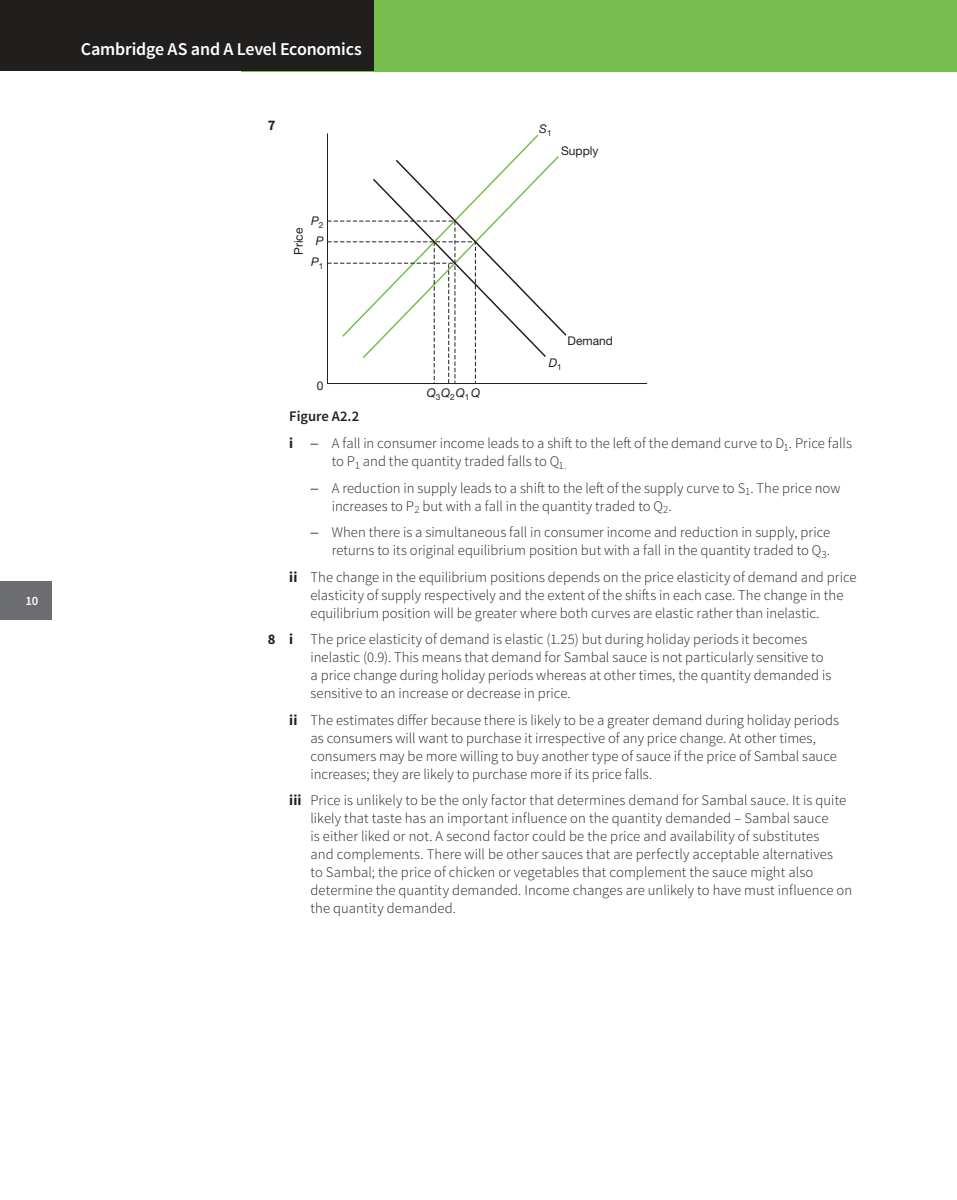
<style>
.page{position:relative;width:957px;height:1200px;background:#fff}
.page>*{position:absolute;margin:0;border:0;box-sizing:border-box;transform-origin:0 0}
.t1{font:600 18px "Source Sans Pro";letter-spacing:-.015em;color:#fff}
.t2{font:300 14.7px/18px "Source Sans Pro";letter-spacing:.005em;color:#231f20}
.t3{font:700 14.7px "Source Sans Pro";color:#231f20}
.t4{font:600 12.75px "Source Sans Pro";color:#fff}
.t5{font:12px "Helvetica Neue LT Std";color:#231f20}
.t6{font:italic 12px/20.5px "Helvetica Neue LT Std";color:#231f20;text-align:center}
.s1{font-weight:600}
.s2{font-weight:700}
</style>
<div class="page">
<div style="left:240px;top:0;width:717px;height:71px;background:#77be4e"></div>
<svg style="left:327px;top:133px;width:240px;height:250px"></svg>
<div style="left:0;top:580px;width:51px;height:39px;background:#6c6d70"></div>
<div style="left:0;top:0;width:373px;height:71px;background:#211e1e"></div>
<p class="t4" style="left:25px;top:592px;width:15px">10</p>
<p class="t1" style="left:81px;top:37px;width:282px">Cambridge AS and A Level Economics</p>
<p class="t3" style="left:268px;top:116px;width:9px">7</p>
<p class="t5" style="left:291px;top:255px;width:29px;rotate:-90deg">Price</p>
<p class="t6" style="left:311px;top:210px;width:14px">P<sub>2<br></sub>P<br>P<sub>1</sub></p>
<p class="t5" style="left:317px;top:378px;width:8px">0</p>
<p class="t6" style="left:539px;top:118px;width:14px">S<sub>1</sub></p>
<p class="t5" style="left:561px;top:143px;width:39px">Supply</p>
<p class="t6" style="left:427px;top:382px;width:55px">Q<sub>3</sub>Q<sub>2</sub>Q<sub>1</sub> Q</p>
<p class="t6" style="left:549px;top:352px;width:15px">D<sub>1</sub></p>
<p class="t5" style="left:567px;top:334px;width:47px">Demand</p>
<p class="t2" style="left:289px;top:403px;width:564px;line-height:26.5px"><span class="s1">Figure A2.2<br></span><span class="s2">i</span> − A fall in consumer income leads to a shift to the left of the demand curve to D<sub>1</sub>. Price falls</p>
<p class="t2" style="left:310px;top:448px;width:531px;line-height:26.5px;text-indent:21px">to P<sub>1</sub> and the quantity traded falls to Q<sub>1.<br></sub>− A reduction in supply leads to a shift to the left of the supply curve to S<sub>1</sub>. The price now</p>
<p class="t2" style="left:310px;top:492px;width:521px;line-height:26.5px;text-indent:21px">increases to P<sub>2</sub> but with a fall in the quantity traded to Q<sub>2</sub>.<br>− When there is a simultaneous fall in consumer income and reduction in supply, price</p>
<p class="t2" style="left:289px;top:537px;width:569px;line-height:26.5px;text-indent:43px">returns to its original equilibrium position but with a fall in the quantity traded to Q<sub>3</sub>.<br><span class="s2">ii</span> The change in the equilibrium positions depends on the price elasticity of demand and price</p>
<p class="t2" style="left:310px;top:585px;width:534px">elasticity of supply respectively and the extent of the shifts in each case. The change in the equilibrium position will be greater where both curves are elastic rather than inelastic.</p>
<p class="t2" style="left:310px;top:630px;width:522px;text-indent:-43px"><span class="s2">8 i</span> The price elasticity of demand is elastic (1.25) but during holiday periods it becomes inelastic (0.9). This means that demand for Sambal sauce is not particularly sensitive to a price change during holiday periods whereas at other times, the quantity demanded is sensitive to an increase or decrease in price.</p>
<p class="t2" style="left:310px;top:710px;width:530px;text-indent:-21px"><span class="s2">ii</span> The estimates differ because there is likely to be a greater demand during holiday periods as consumers will want to purchase it irrespective of any price change. At other times, consumers may be more willing to buy another type of sauce if the price of Sambal sauce increases; they are likely to purchase more if its price falls.</p>
<p class="t2" style="left:310px;top:791px;width:543px;text-indent:-21px"><span class="s2">iii</span> Price is unlikely to be the only factor that determines demand for Sambal sauce. It is quite likely that taste has an important influence on the quantity demanded – Sambal sauce<br>is either liked or not. A second factor could be the price and availability of substitutes<br>and complements. There will be other sauces that are perfectly acceptable alternatives<br>to Sambal; the price of chicken or vegetables that complement the sauce might also determine the quantity demanded. Income changes are unlikely to have must influence on the quantity demanded.</p>
</div>
